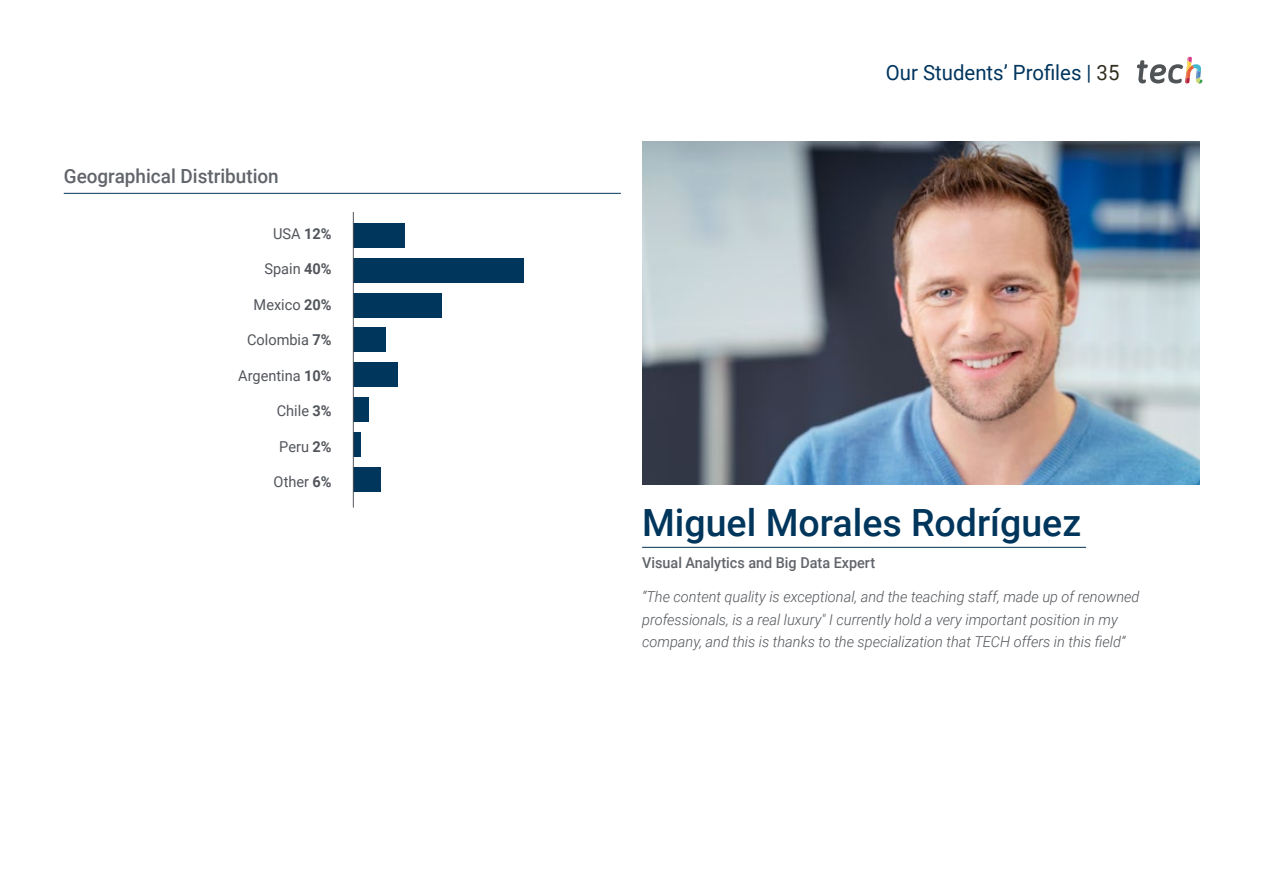
<style>
.page{position:relative;width:1263px;height:893px;background:#fff}
.page>*{position:absolute;margin:0;border:0;box-sizing:border-box;transform-origin:0 0}
.t1{font:500 37.5px "Roboto";color:#00355c}
.t2{font:21px "Roboto";color:#00355e}
.t3{font:500 19.5px "Roboto";color:#61646a}
.t4{font:italic 300 15px/22.5px "Roboto";color:#52555b}
.t5{font:15px "Roboto";color:#52555b}
.t6{font:500 15px "Roboto";color:#61646a;scale:.96 1}
.s1{font-weight:700}
.s2{color:#312e20}
</style>
<div class="page">
<svg style="left:1137px;top:57px;width:65px;height:27px"></svg>
<hr style="left:642px;top:547px;width:444px;height:1px;background:#003050">
<hr style="left:64px;top:193px;width:557px;height:1px;background:#00355c">
<div style="left:353px;top:223px;width:52px;height:25px;background:#00355c"></div>
<div style="left:353px;top:397px;width:16px;height:25px;background:#00355c"></div>
<div style="left:353px;top:258px;width:170px;height:25px;background:#00355c"></div>
<div style="left:353px;top:432px;width:8px;height:25px;background:#00355c"></div>
<div style="left:353px;top:293px;width:89px;height:24px;background:#00355c"></div>
<div style="left:353px;top:467px;width:28px;height:24px;background:#00355c"></div>
<div style="left:353px;top:327px;width:33px;height:25px;background:#00355c"></div>
<div style="left:354px;top:362px;width:44px;height:25px;background:#00355c"></div>
<hr style="left:353px;top:212px;width:1px;height:296px;background:#52555b">
<img style="left:642px;top:141px;width:557px;height:343px">
<h3 class="t3" style="left:64px;top:162px;width:217px">Geographical Distribution</h3>
<p class="t5" style="left:273px;top:223px;width:60px">USA <span class="s1">12%</span></p>
<p class="t5" style="left:264px;top:258px;width:69px">Spain <span class="s1">40%</span></p>
<p class="t5" style="left:254px;top:294px;width:80px">Mexico <span class="s1">20%</span></p>
<p class="t5" style="left:247px;top:329px;width:86px">Colombia <span class="s1">7%</span></p>
<p class="t5" style="left:238px;top:365px;width:95px">Argentina <span class="s1">10%</span></p>
<p class="t5" style="left:277px;top:400px;width:56px">Chile <span class="s1">3%</span></p>
<p class="t5" style="left:279px;top:436px;width:54px">Peru <span class="s1">2%</span></p>
<p class="t5" style="left:274px;top:471px;width:60px">Other <span class="s1">6%</span></p>
<h2 class="t2" style="left:886px;top:57px;width:235px">Our Students’ Profiles | <span class="s2">35</span></h2>
<h1 class="t1" style="left:642px;top:496px;width:441px">Miguel Morales Rodríguez</h1>
<p class="t6" style="left:642px;top:552px;width:244px">Visual Analytics and Big Data Expert</p>
<p class="t4" style="left:642px;top:585px;width:499px">“The content quality is exceptional, and the teaching staff, made up of renowned professionals, is a real luxury" I currently hold a very important position in my company, and this is thanks to the specialization that TECH offers in this field”</p>
</div>
